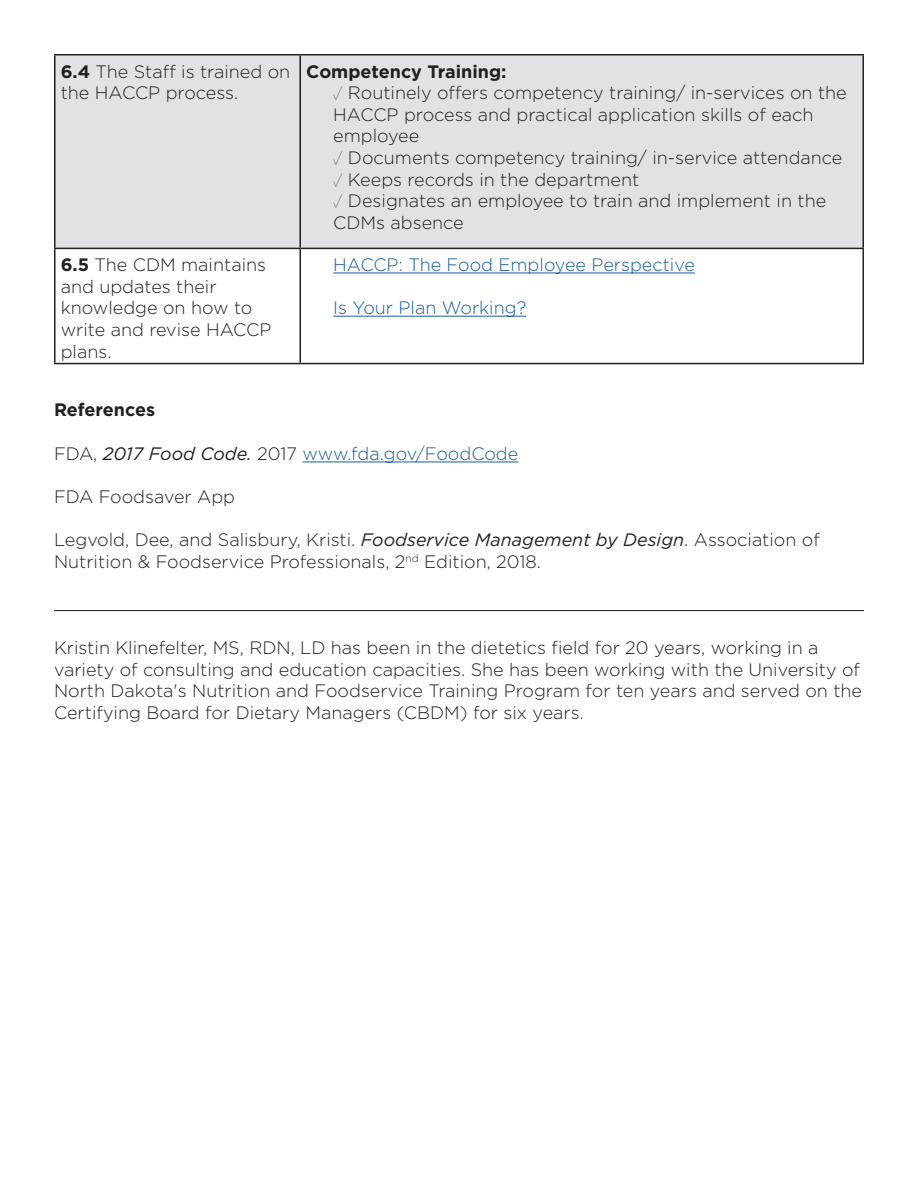
<style>
.page{position:relative;width:918px;height:1188px;background:#fff}
.page>*{position:absolute;margin:0;border:0;box-sizing:border-box;transform-origin:0 0}
.t1{font:300 18px/21.6px "Gotham";color:#231f20}
.t2{font:300 18px "Gotham";color:#175d9e}
.t3{font:700 18px "Gotham";color:#231f20}
.s1{font-weight:700}
.s2{font-family:"Acumin Pro Cond";font-weight:100}
.s3{color:#231f20}
.s4{font-weight:400;font-style:italic;color:#231f20}
.s5{font-weight:400;font-style:italic}
</style>
<div class="page">
<hr style="left:303px;top:462px;width:215px;height:1px;background:#175d9e">
<hr style="left:54px;top:610px;width:810px;height:1px;background:#231f20">
<div style="left:56px;top:56px;width:806px;height:192px;background:#e0e2e5"></div>
<hr style="left:54px;top:54px;width:246px;height:2px;background:#231f20">
<hr style="left:54px;top:55px;width:2px;height:193px;background:#231f20">
<hr style="left:300px;top:54px;width:564px;height:2px;background:#231f20">
<hr style="left:299px;top:55px;width:2px;height:193px;background:#231f20">
<hr style="left:862px;top:55px;width:2px;height:193px;background:#231f20">
<hr style="left:54px;top:248px;width:246px;height:1px;background:#231f20">
<hr style="left:54px;top:249px;width:2px;height:114px;background:#231f20">
<hr style="left:300px;top:248px;width:564px;height:1px;background:#231f20">
<hr style="left:299px;top:249px;width:2px;height:114px;background:#231f20">
<hr style="left:862px;top:249px;width:2px;height:114px;background:#231f20">
<hr style="left:54px;top:363px;width:246px;height:1px;background:#231f20">
<hr style="left:300px;top:363px;width:564px;height:1px;background:#231f20">
<hr style="left:333px;top:273px;width:362px;height:1px;background:#175d9e">
<hr style="left:333px;top:316px;width:193px;height:1px;background:#175d9e">
<p class="t1" style="left:61px;top:60px;width:231px"><span class="s1">6.4</span> The Staff is trained on the HACCP process.</p>
<p class="t3" style="left:306px;top:61px;width:202px">Competency Training:</p>
<p class="t1" style="left:333px;top:82px;width:515px"><span class="s2">✓</span> Routinely offers competency training/ in-services on the<br>HACCP process and practical application skills of each employee</p>
<p class="t1" style="left:333px;top:147px;width:511px"><span class="s2">✓</span> Documents competency training/ in-service attendance</p>
<p class="t1" style="left:333px;top:168px;width:308px"><span class="s2">✓</span> Keeps records in the department</p>
<p class="t1" style="left:333px;top:190px;width:495px"><span class="s2">✓</span> Designates an employee to train and implement in the<br>CDMs absence</p>
<p class="t1" style="left:61px;top:254px;width:212px"><span class="s1">6.5</span> The CDM maintains and updates their knowledge on how to write and revise HACCP plans.</p>
<p class="t2" style="left:333px;top:254px;width:363px">HACCP: The Food Employee Perspective</p>
<p class="t2" style="left:333px;top:298px;width:195px">Is Your Plan Working?</p>
<p class="t3" style="left:54px;top:400px;width:103px">References</p>
<p class="t2" style="left:54px;top:443px;width:466px"><span class="s3">FDA,</span> <span class="s4">2017 Food Code.</span> <span class="s3">2017</span> www.fda.gov/FoodCode</p>
<p class="t1" style="left:54px;top:485px;width:183px">FDA Foodsaver App</p>
<p class="t1" style="left:54px;top:529px;width:767px">Legvold, Dee, and Salisbury, Kristi. <span class="s5">Foodservice Management by Design</span>. Association of<br>Nutrition &amp; Foodservice Professionals, 2<sup>nd</sup> Edition, 2018.</p>
<p class="t1" style="left:54px;top:637px;width:810px">Kristin Klinefelter, MS, RDN, LD has been in the dietetics field for 20 years, working in a variety of consulting and education capacities. She has been working with the University of North Dakota's Nutrition and Foodservice Training Program for ten years and served on the Certifying Board for Dietary Managers (CBDM) for six years.</p>
</div>
